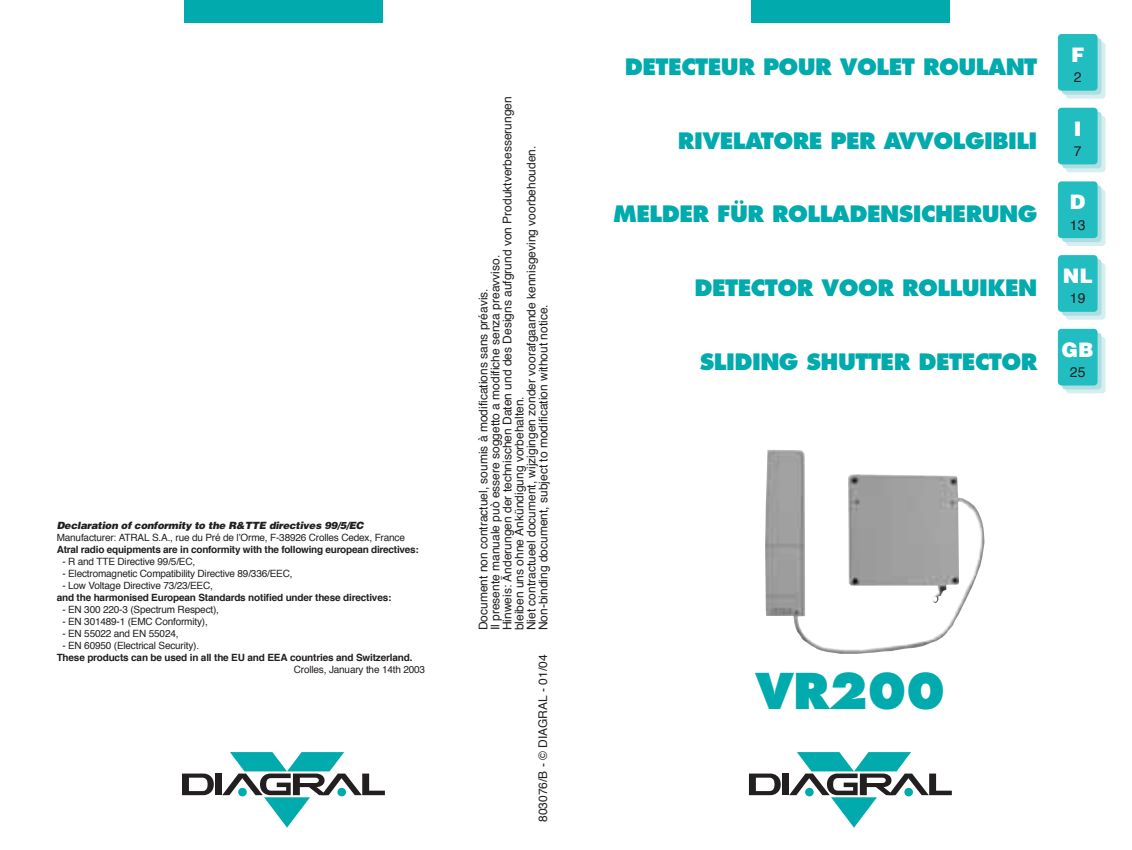
<style>
.page{position:relative;width:1132px;height:850px;background:#fff}
.page>*{position:absolute;margin:0;border:0;box-sizing:border-box;transform-origin:0 0}
.t1{font:800 48px "Futura";letter-spacing:-.025em;color:#00aaad}
.t2{font:800 22px "Futura";letter-spacing:-.025em;color:#00aaad}
.t3{font:900 20px "Helvetica";color:#fff}
.t4{font:14px "Helvetica";color:#231f20}
.t5{font:12px/12px "Helvetica";color:#231f20}
.t6{font:10px "Helvetica";letter-spacing:-.015em;color:#231f20}
.t7{font:700 10px "Helvetica";letter-spacing:-.015em;color:#231f20}
.t8{font:italic 900 10px "Helvetica";letter-spacing:-.02em;color:#231f20}
</style>
<div class="page">
<div style="left:751px;top:0;width:199px;height:23px;background:#00aaad"></div>
<div style="left:184px;top:0;width:199px;height:23px;background:#00aaad"></div>
<div style="left:782px;top:774px;width:7px;height:21px;background:#231f20"></div>
<svg style="left:749px;top:774px;width:32px;height:21px"></svg>
<svg style="left:789px;top:752px;width:163px;height:76px"></svg>
<div style="left:215px;top:774px;width:7px;height:21px;background:#231f20"></div>
<svg style="left:182px;top:774px;width:32px;height:21px"></svg>
<svg style="left:222px;top:752px;width:163px;height:76px"></svg>
<img style="left:765px;top:450px;width:220px;height:204px">
<div style="left:1066px;top:42px;width:40px;height:57px;background:#d6eeef;border-radius:4px"></div>
<div style="left:1062px;top:38px;width:40px;height:57px;background:#afdee1;border-radius:4px"></div>
<div style="left:1058px;top:34px;width:40px;height:57px;background:#21bdc1;border-radius:4px"></div>
<div style="left:1066px;top:116px;width:40px;height:56px;background:#d6eeef;border-radius:4px"></div>
<div style="left:1062px;top:112px;width:40px;height:56px;background:#afdee1;border-radius:4px"></div>
<div style="left:1058px;top:108px;width:40px;height:56px;background:#21bdc1;border-radius:4px"></div>
<div style="left:1066px;top:189px;width:40px;height:57px;background:#d6eeef;border-radius:4px"></div>
<div style="left:1062px;top:185px;width:40px;height:57px;background:#afdee1;border-radius:4px"></div>
<div style="left:1058px;top:181px;width:40px;height:57px;background:#21bdc1;border-radius:4px"></div>
<div style="left:1066px;top:263px;width:40px;height:57px;background:#d6eeef;border-radius:4px"></div>
<div style="left:1062px;top:259px;width:40px;height:57px;background:#afdee1;border-radius:4px"></div>
<div style="left:1058px;top:255px;width:40px;height:57px;background:#21bdc1;border-radius:4px"></div>
<div style="left:1066px;top:337px;width:40px;height:56px;background:#d6eeef;border-radius:4px"></div>
<div style="left:1062px;top:333px;width:40px;height:56px;background:#afdee1;border-radius:4px"></div>
<div style="left:1058px;top:329px;width:40px;height:57px;background:#21bdc1;border-radius:4px"></div>
<p class="t8" style="left:57px;top:522px;width:309px">Declaration of conformity to the R&amp;TTE directives 99/5/EC</p>
<p class="t6" style="left:57px;top:533px;width:350px">Manufacturer: ATRAL S.A., rue du Pré de l’Orme, F-38926 Crolles Cedex, France</p>
<p class="t7" style="left:57px;top:545px;width:364px">Atral radio equipments are in conformity with the following european directives:</p>
<p class="t6" style="left:62px;top:557px;width:134px">- R and TTE Directive 99/5/EC,</p>
<p class="t6" style="left:62px;top:569px;width:232px">- Electromagnetic Compatibility Directive 89/336/EEC,</p>
<p class="t6" style="left:62px;top:581px;width:152px">- Low Voltage Directive 73/23/EEC,</p>
<p class="t7" style="left:57px;top:593px;width:336px">and the harmonised European Standards notified under these directives:</p>
<p class="t6" style="left:62px;top:605px;width:158px">- EN 300 220-3 (Spectrum Respect),</p>
<p class="t6" style="left:62px;top:617px;width:147px">- EN 301489-1 (EMC Conformity),</p>
<p class="t6" style="left:62px;top:629px;width:118px">- EN 55022 and EN 55024,</p>
<p class="t6" style="left:62px;top:641px;width:138px">- EN 60950 (Electrical Security).</p>
<p class="t7" style="left:57px;top:653px;width:357px">These products can be used in all the EU and EEA countries and Switzerland.</p>
<p class="t6" style="left:294px;top:665px;width:133px">Crolles, January the 14th 2003</p>
<p class="t5" style="left:478px;top:630px;width:536px;rotate:-90deg">Document non contractuel, soumis à modifications sans préavis.<br>Il presente manuale può essere soggetto a modifiche senza preavviso.<br>Hinweis: Änderungen der technischen Daten und des Designs aufgrund von Produktverbesserungen bleiben uns ohne Ankündigung vorbehalten.<br>Niet contractueel document, wijzigingen zonder voorafgaande kennisgeving voorbehouden.<br>Non-binding document, subject to modification without notice.</p>
<p class="t5" style="left:538px;top:822px;width:169px;rotate:-90deg">803076/B - © DIAGRAL - 01/04</p>
<h2 class="t2" style="left:625px;top:57px;width:414px">DETECTEUR POUR VOLET ROULANT</h2>
<h2 class="t2" style="left:678px;top:131px;width:361px">RIVELATORE PER AVVOLGIBILI</h2>
<h3 class="t3" style="left:1071px;top:48px;width:15px">F</h3>
<p class="t4" style="left:1074px;top:72px;width:9px">2</p>
<h3 class="t3" style="left:1074px;top:121px;width:9px">I</h3>
<p class="t4" style="left:1074px;top:145px;width:9px">7</p>
<h2 class="t2" style="left:613px;top:204px;width:426px">MELDER FÜR ROLLADENSICHERUNG</h2>
<h3 class="t3" style="left:1070px;top:195px;width:17px">D</h3>
<p class="t4" style="left:1070px;top:219px;width:17px">13</p>
<h2 class="t2" style="left:694px;top:278px;width:345px">DETECTOR VOOR ROLLUIKEN</h2>
<h2 class="t2" style="left:700px;top:352px;width:339px">SLIDING SHUTTER DETECTOR</h2>
<h3 class="t3" style="left:1063px;top:269px;width:31px">NL</h3>
<p class="t4" style="left:1070px;top:293px;width:17px">19</p>
<h3 class="t3" style="left:1062px;top:342px;width:34px">GB</h3>
<p class="t4" style="left:1070px;top:366px;width:17px">25</p>
<h1 class="t1" style="left:755px;top:670px;width:192px">VR200</h1>
</div>
